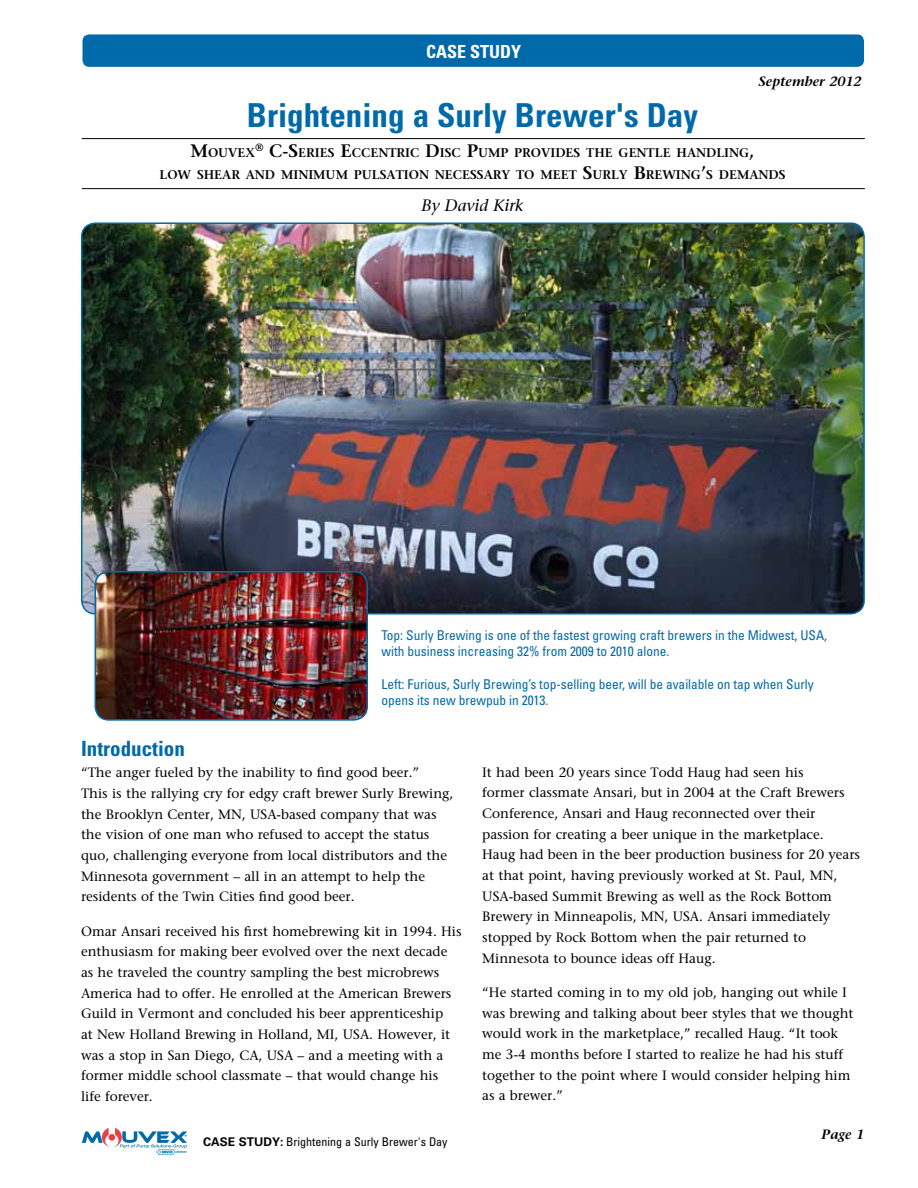
<style>
.page{position:relative;width:918px;height:1188px;background:#fff}
.page>*{position:absolute;margin:0;border:0;box-sizing:border-box;transform-origin:0 0}
.t1{font:700 condensed 33px "Univers";color:#0069aa}
.t2{font:700 condensed 21px "Univers";color:#0069aa}
.t3{font:700 condensed 18px "Univers";color:#fff}
.t4{font:italic 16.5px "Stone Serif";color:#000}
.t5{font:13.5px/20.7px "Stone Serif";color:#000}
.t6{font:condensed 13.5px/16.2px "Univers";color:#0069aa}
.t7{font:italic 600 13.5px "Stone Serif";color:#000}
.t8{font:600 12.6px/22.5px "Stone Serif";color:#000}
.t9{font:condensed 12px "Univers";color:#000}
.s1{font-size:18px}
.s2{font-weight:700;font-stretch:normal}
</style>
<div class="page">
<hr style="left:82px;top:188px;width:783px;height:1px;background:#000">
<hr style="left:82px;top:138px;width:783px;height:1px;background:#000">
<div style="left:82px;top:34px;width:782px;height:33px;background:#0069aa;border-radius:7px"></div>
<img style="left:83px;top:225px;width:779px;height:387px">
<img style="left:95px;top:572px;width:272px;height:148px">
<div style="left:95px;top:571px;width:273px;height:150px;border:2px solid #0069aa;border-radius:14px"></div>
<svg style="left:82px;top:1128px;width:105px;height:27px"></svg>
<h3 class="t3" style="left:426px;top:41px;width:97px">case study</h3>
<p class="t7" style="left:758px;top:73px;width:104px">September 2012</p>
<h1 class="t1" style="left:247px;top:95px;width:453px">Brightening a Surly Brewer's Day</h1>
<p class="t8" style="left:190px;top:141px;width:309px"><span class="s1">M</span>OUVEX<sup>®</sup> <span class="s1">C-S</span>ERIES <span class="s1">E</span>CCENTRIC <span class="s1">D</span>ISC <span class="s1">P</span>UMP</p>
<p class="t8" style="left:159px;top:141px;width:619px;text-indent:355px">PROVIDES THE GENTLE HANDLING<span class="s1">,<br></span>LOW SHEAR AND MINIMUM PULSATION NECESSARY TO MEET <span class="s1">S</span>URLY <span class="s1">B</span>REWING<span class="s1">’</span>S DEMANDS</p>
<p class="t4" style="left:422px;top:196px;width:103px">By David Kirk</p>
<p class="t6" style="left:381px;top:627px;width:447px">Top: Surly Brewing is one of the fastest growing craft brewers in the Midwest, USA, with business increasing 32% from 2009 to 2010 alone.</p>
<p class="t6" style="left:381px;top:676px;width:434px">Left: Furious, Surly Brewing’s top-selling beer, will be available on tap when Surly opens its new brewpub in 2013.</p>
<h2 class="t2" style="left:81px;top:736px;width:105px">Introduction</h2>
<p class="t5" style="left:81px;top:762px;width:374px">“The anger fueled by the inability to find good beer.”<br>This is the rallying cry for edgy craft brewer Surly Brewing, the Brooklyn Center, MN, USA-based company that was the vision of one man who refused to accept the status quo, challenging everyone from local distributors and the Minnesota government – all in an attempt to help the residents of the Twin Cities find good beer.</p>
<p class="t5" style="left:81px;top:921px;width:382px">Omar Ansari received his first homebrewing kit in 1994. His enthusiasm for making beer evolved over the next decade as he traveled the country sampling the best microbrews America had to offer. He enrolled at the American Brewers Guild in Vermont and concluded his beer apprenticeship<br>at New Holland Brewing in Holland, MI, USA. However, it was a stop in San Diego, CA, USA – and a meeting with a former middle school classmate – that would change his<br>life forever.</p>
<p class="t9" style="left:203px;top:1134px;width:246px"><span class="s2">CASE STUDY:</span> Brightening a Surly Brewer's Day</p>
<p class="t5" style="left:482px;top:762px;width:379px">It had been 20 years since Todd Haug had seen his<br>former classmate Ansari, but in 2004 at the Craft Brewers Conference, Ansari and Haug reconnected over their passion for creating a beer unique in the marketplace.<br>Haug had been in the beer production business for 20 years at that point, having previously worked at St. Paul, MN, USA-based Summit Brewing as well as the Rock Bottom Brewery in Minneapolis, MN, USA. Ansari immediately stopped by Rock Bottom when the pair returned to Minnesota to bounce ideas off Haug.</p>
<p class="t5" style="left:482px;top:982px;width:373px">“He started coming in to my old job, hanging out while I was brewing and talking about beer styles that we thought would work in the marketplace,” recalled Haug. “It took me 3-4 months before I started to realize he had his stuff together to the point where I would consider helping him as a brewer.”</p>
<p class="t7" style="left:822px;top:1126px;width:44px">Page 1</p>
</div>
